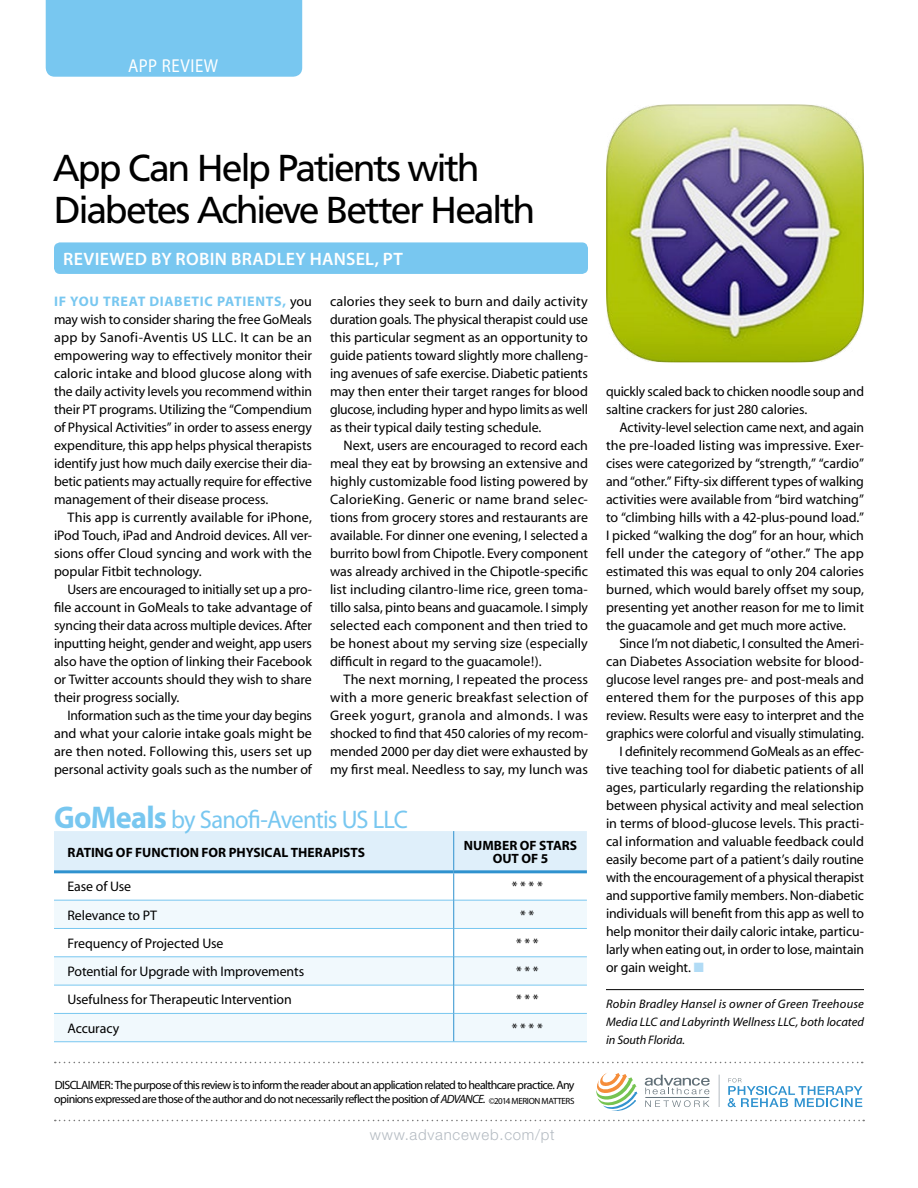
<style>
.page{position:relative;width:918px;height:1188px;background:#fff}
.page>*{position:absolute;margin:0;border:0;box-sizing:border-box;transform-origin:0 0}
.t1{font:37.5px/42px "Frutiger";letter-spacing:-.06em;color:#000}
.t2{font:25.5px "Myriad";letter-spacing:-.035em;color:#78c7f0;scale:.96 1}
.t3{font:18.75px "Myriad";letter-spacing:.035em;color:#fff;scale:.9 1}
.t4{font:600 18px "Myriad Pro";letter-spacing:.02em;color:#fff}
.t5{font:300 15px "Helvetica Neue";letter-spacing:.05em;color:#b4bbc2}
.t6{font:13.8px/18px "Myriad";letter-spacing:-.005em;color:#000;text-align:justify}
.t7{font:13.8px "Myriad";letter-spacing:.02em;color:#000}
.t8{font:700 13.5px/13.5px "Myriad";color:#000;text-align:center}
.t9{font:italic 12.3px/18px "Myriad";letter-spacing:-.005em;color:#000;text-align:justify}
.t10{font:12px/14.2px "Myriad";letter-spacing:-.05em;color:#000}
.s1{font-weight:700;color:#78c7f0}
.s2{font-weight:700;font-size:31.5px}
.s3{font-style:italic}
.s4{font-size:9px}
.s5{color:#b1dbf5}
</style>
<div class="page">
<div style="left:46px;top:0;width:256px;height:77px;background:#78c7f0"></div>
<svg style="left:55px;top:1062px;width:808px;height:1px"></svg>
<svg style="left:55px;top:1120px;width:809px;height:1px"></svg>
<hr style="left:606px;top:989px;width:258px;height:1px;background:#000">
<hr style="left:54px;top:1041px;width:400px;height:1px;background:#78c7f0">
<hr style="left:454px;top:1041px;width:133px;height:1px;background:#78c7f0">
<svg style="left:54px;top:831px;width:533px;height:210px"></svg>
<hr style="left:54px;top:870px;width:400px;height:3px;background:#2f92cf">
<hr style="left:454px;top:870px;width:133px;height:3px;background:#2f92cf">
<img style="left:606px;top:104px;width:258px;height:258px">
<div style="left:54px;top:242px;width:534px;height:32px;background:#78c7f0;border-radius:6px"></div>
<svg style="left:728px;top:1078px;width:134px;height:29px"></svg>
<svg style="left:645px;top:1100px;width:64px;height:7px"></svg>
<hr style="left:645px;top:1097px;width:64px;height:1px;background:#627179">
<svg style="left:596px;top:1073px;width:41px;height:38px"></svg>
<svg style="left:645px;top:1075px;width:65px;height:19px"></svg>
<hr style="left:719px;top:1075px;width:1px;height:32px;background:#b4bbc2">
<h3 class="t3" style="left:128px;top:57px;width:102px">APP REVIEW</h3>
<h1 class="t1" style="left:53px;top:147px;width:484px">App Can Help Patients with<br>Diabetes Achieve Better Health</h1>
<h3 class="t4" style="left:63px;top:247px;width:341px">REVIEWED BY ROBIN BRADLEY HANSEL, PT</h3>
<p class="t6" style="left:54px;top:293px;width:260px"><span class="s1">IF YOU TREAT DIABETIC PATIENTS,</span> you may wish to consider sharing the free GoMeals app by Sanofi-Aventis US LLC. It can be an empowering way to effectively monitor their caloric intake and blood glucose along with the daily activity levels you recommend within their PT programs. Utilizing the “Compendium of Physical Activities” in order to assess energy expenditure, this app helps physical therapists identify just how much daily exercise their dia&shy;betic patients may actually require for effective management of their disease process.</p>
<p class="t6" style="left:54px;top:509px;width:260px;text-indent:14px">This app is currently available for iPhone, iPod Touch, iPad and Android devices. All ver&shy;sions offer Cloud syncing and work with the popular Fitbit technology.</p>
<p class="t6" style="left:54px;top:581px;width:260px;text-indent:14px">Users are encouraged to initially set up a pro&shy;file account in GoMeals to take advantage of syncing their data across multiple devices. After inputting height, gender and weight, app users also have the option of linking their Facebook or Twitter accounts should they wish to share their progress socially.</p>
<p class="t6" style="left:54px;top:707px;width:260px;text-indent:14px">Information such as the time your day begins and what your calorie intake goals might be are then noted. Following this, users set up personal activity goals such as the number of</p>
<p class="t6" style="left:330px;top:293px;width:260px">calories they seek to burn and daily activity duration goals. The physical therapist could use this particular segment as an opportunity to guide patients toward slightly more challeng&shy;ing avenues of safe exercise. Diabetic patients may then enter their target ranges for blood glucose, including hyper and hypo limits as well as their typical daily testing schedule.</p>
<p class="t6" style="left:330px;top:437px;width:260px;text-indent:14px">Next, users are encouraged to record each meal they eat by browsing an extensive and highly customizable food listing powered by CalorieKing. Generic or name brand selec&shy;tions from grocery stores and restaurants are available. For dinner one evening, I selected a burrito bowl from Chipotle. Every component was already archived in the Chipotle-specific list including cilantro-lime rice, green toma&shy;tillo salsa, pinto beans and guacamole. I simply selected each component and then tried to be honest about my serving size (especially difficult in regard to the guacamole!).</p>
<p class="t6" style="left:330px;top:671px;width:260px;text-indent:14px">The next morning, I repeated the process with a more generic breakfast selection of Greek yogurt, granola and almonds. I was shocked to find that 450 calories of my recom&shy;mended 2000 per day diet were exhausted by my first meal. Needless to say, my lunch was</p>
<h2 class="t2" style="left:54px;top:807px;width:370px"><span class="s2">GoMeals</span> by Sanofi-Aventis US LLC</h2>
<p class="t8" style="left:68px;top:846px;width:299px">RATING OF FUNCTION FOR PHYSICAL THERAPISTS</p>
<p class="t8" style="left:464px;top:839px;width:115px">NUMBER OF STARS<br>OUT OF 5</p>
<p class="t6" style="left:68px;top:878px;width:65px">Ease of Use</p>
<p class="t6" style="left:512px;top:878px;width:33px">* * * *</p>
<p class="t6" style="left:68px;top:907px;width:91px">Relevance to PT</p>
<p class="t6" style="left:520px;top:907px;width:16px">* *</p>
<p class="t6" style="left:68px;top:935px;width:157px">Frequency of Projected Use</p>
<p class="t6" style="left:516px;top:935px;width:24px">* * *</p>
<p class="t6" style="left:68px;top:963px;width:238px">Potential for Upgrade with Improvements</p>
<p class="t6" style="left:516px;top:963px;width:24px">* * *</p>
<p class="t6" style="left:68px;top:991px;width:226px">Usefulness for Therapeutic Intervention</p>
<p class="t6" style="left:516px;top:991px;width:24px">* * *</p>
<p class="t6" style="left:68px;top:1020px;width:53px">Accuracy</p>
<p class="t6" style="left:512px;top:1020px;width:33px">* * * *</p>
<p class="t10" style="left:54px;top:1079px;width:522px">DISCLAIMER: The purpose of this review is to inform the reader about an application related to healthcare practice. Any opinions expressed are those of the author and do not necessarily reflect the position of <span class="s3">ADVANCE</span>. <span class="s4">©2014 MERION MATTERS</span></p>
<p class="t5" style="left:370px;top:1126px;width:186px">www.advanceweb.com/pt</p>
<p class="t6" style="left:606px;top:383px;width:260px">quickly scaled back to chicken noodle soup and saltine crackers for just 280 calories.</p>
<p class="t6" style="left:606px;top:419px;width:260px;text-indent:14px">Activity-level selection came next, and again the pre-loaded listing was impressive. Exer&shy;cises were categorized by “strength,” “cardio” and “other.” Fifty-six different types of walking activities were available from “bird watching” to “climbing hills with a 42-plus-pound load.” I picked “walking the dog” for an hour, which fell under the category of “other.” The app estimated this was equal to only 204 calories burned, which would barely offset my soup, presenting yet another reason for me to limit the guacamole and get much more active.</p>
<p class="t6" style="left:620px;top:635px;width:246px">Since I’m not diabetic, I consulted the Ameri-</p>
<p class="t6" style="left:606px;top:653px;width:259px">can Diabetes Association website for blood-</p>
<p class="t6" style="left:606px;top:671px;width:260px">glucose level ranges pre- and post-meals and</p>
<p class="t7" style="left:606px;top:691px;width:260px">entered them for the purposes of this app</p>
<p class="t6" style="left:606px;top:707px;width:259px">review. Results were easy to interpret and the</p>
<p class="t6" style="left:606px;top:725px;width:260px">graphics were colorful and visually stimulating.</p>
<p class="t6" style="left:620px;top:743px;width:246px">I definitely recommend GoMeals as an effec-</p>
<p class="t6" style="left:606px;top:761px;width:260px">tive teaching tool for diabetic patients of all</p>
<p class="t6" style="left:606px;top:779px;width:260px">ages, particularly regarding the relationship</p>
<p class="t6" style="left:606px;top:797px;width:259px">between physical activity and meal selection</p>
<p class="t6" style="left:606px;top:815px;width:260px">in terms of blood-glucose levels. This practi-</p>
<p class="t6" style="left:606px;top:833px;width:259px">cal information and valuable feedback could</p>
<p class="t6" style="left:606px;top:851px;width:259px">easily become part of a patient’s daily routine</p>
<p class="t6" style="left:606px;top:869px;width:259px">with the encouragement of a physical therapist</p>
<p class="t6" style="left:606px;top:887px;width:259px">and supportive family members. Non-diabetic</p>
<p class="t6" style="left:606px;top:905px;width:259px">individuals will benefit from this app as well to</p>
<p class="t6" style="left:606px;top:923px;width:260px">help monitor their daily caloric intake, particu-</p>
<p class="t6" style="left:606px;top:941px;width:259px">larly when eating out, in order to lose, maintain</p>
<p class="t6" style="left:606px;top:959px;width:99px">or gain weight. <span class="s5">■</span></p>
<p class="t9" style="left:606px;top:995px;width:260px">Robin Bradley Hansel is owner of Green Treehouse Media LLC and Labyrinth Wellness LLC, both located in South Florida.</p>
</div>
